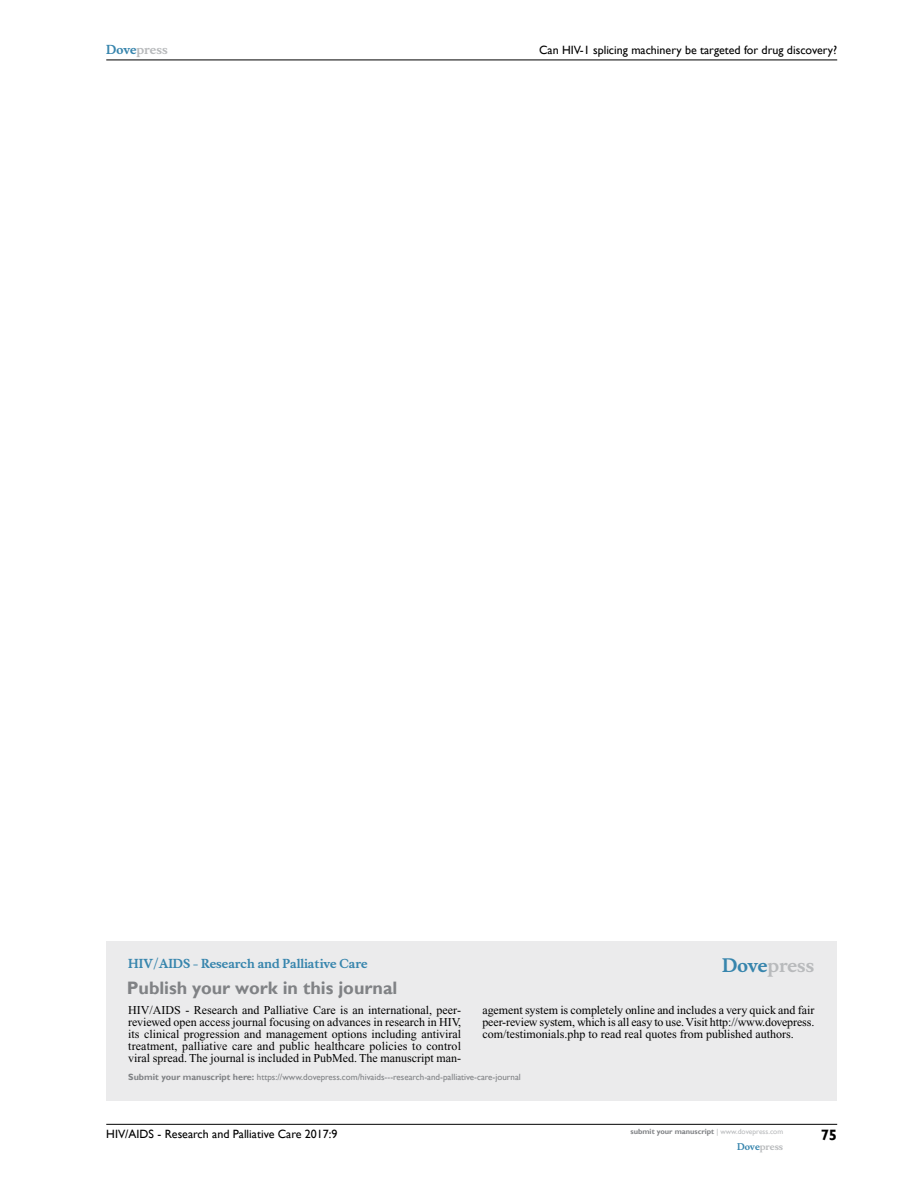
<style>
.page{position:relative;width:918px;height:1188px;background:#fff}
.page>*{position:absolute;margin:0;border:0;box-sizing:border-box;transform-origin:0 0}
.t1{font:700 18px "Gill Sans";color:#808285}
.t2{font:700 18px "Musee";color:#b8babc}
.t3{font:700 15px "Gill Sans";color:#000}
.t4{font:12px/12px "Times New Roman";color:#000;text-align:justify}
.t5{font:12px "Gill Sans";color:#000}
.t6{font:700 12px "Musee";color:#3785ad}
.t7{font:700 12px "Musee";color:#b8babc}
.t8{font:9px "Gill Sans";color:#808285}
.t9{font:700 9px "Musee";color:#b8babc}
.t10{font:700 7.5px "Gill Sans";color:#808285}
.s1{color:#3785ad}
.s2{font-weight:700}
.s3{font-weight:400;color:#b8babc}
</style>
<div class="page">
<div style="left:106px;top:941px;width:731px;height:159px;background:#ebebec"></div>
<hr style="left:106px;top:1124px;width:731px;height:1px;background:#000">
<hr style="left:106px;top:60px;width:731px;height:1px;background:#000">
<p class="t7" style="left:106px;top:43px;width:63px"><span class="s1">Dove</span>press</p>
<p class="t5" style="left:539px;top:43px;width:300px">Can HIV-1 splicing machinery be targeted for drug discovery?</p>
<p class="t6" style="left:128px;top:956px;width:241px">HIV/AIDS - Research and Palliative Care</p>
<h1 class="t1" style="left:127px;top:977px;width:272px">Publish your work in this journal</h1>
<h1 class="t2" style="left:722px;top:955px;width:94px"><span class="s1">Dove</span>press</h1>
<p class="t4" style="left:128px;top:1004px;width:334px">HIV/AIDS - Research and Palliative Care is an international, peer&shy;reviewed open access journal focusing on advances in research in HIV, its clinical progression and management options including antiviral treatment, palliative care and public healthcare policies to control viral spread. The journal is included in PubMed. The manuscript man-</p>
<p class="t4" style="left:482px;top:1004px;width:334px">agement system is completely online and includes a very quick and fair peer-review system, which is all easy to use. Visit http://www.dovepress. com/testimonials.php to read real quotes from published authors.</p>
<p class="t8" style="left:128px;top:1072px;width:394px"><span class="s2">Submit your manuscript here:</span> https://www.dovepress.com/hivaids---research-and-palliative-care-journal</p>
<p class="t5" style="left:106px;top:1127px;width:233px">HIV/AIDS - Research and Palliative Care 2017:9</p>
<p class="t10" style="left:631px;top:1127px;width:154px">submit your manuscript <span class="s3">| www.dovepress.com</span></p>
<p class="t9" style="left:737px;top:1141px;width:48px"><span class="s1">Dove</span>press</p>
<p class="t3" style="left:821px;top:1126px;width:18px">75</p>
</div>
